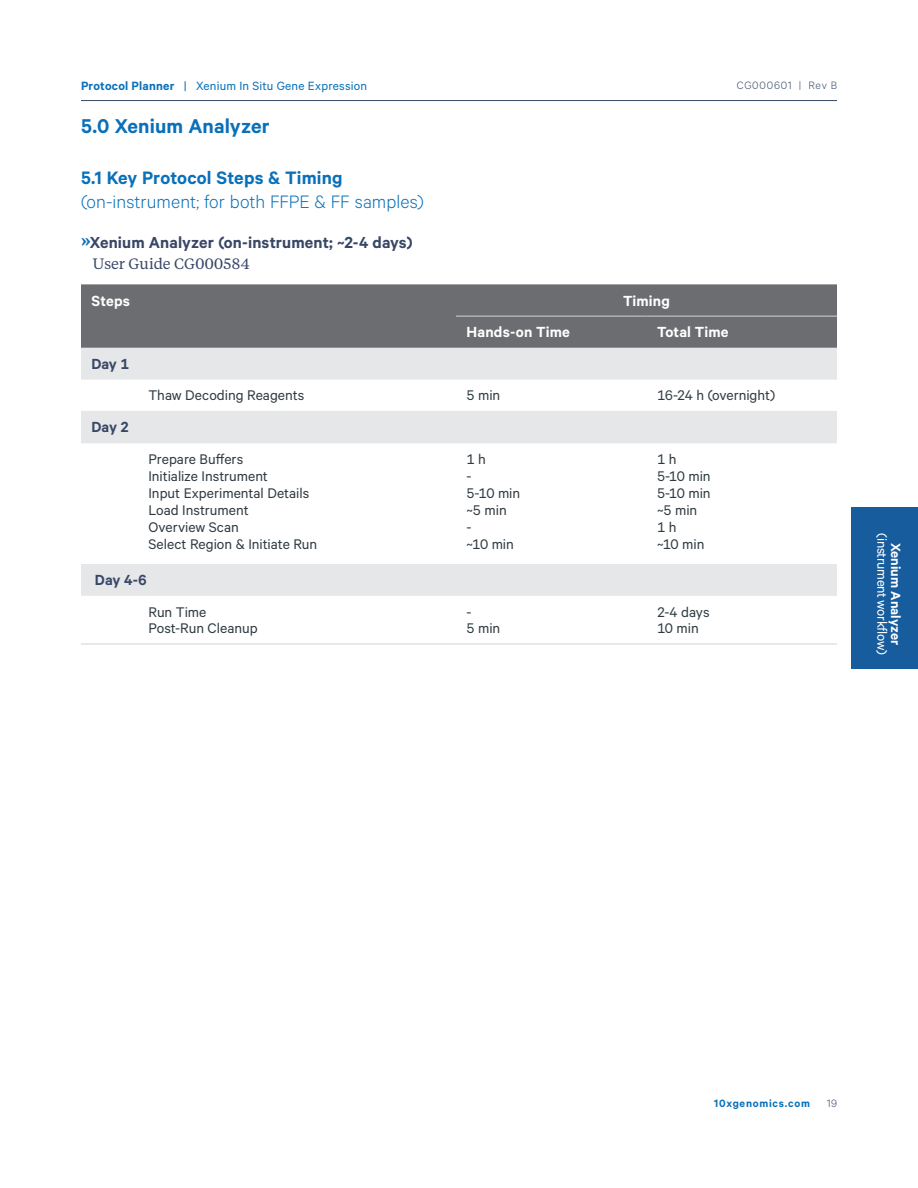
<style>
.page{position:relative;width:918px;height:1188px;background:#fff}
.page>*{position:absolute;margin:0;border:0;box-sizing:border-box;transform-origin:0 0}
.Section_Header{font:600 22.5px "Calibre";letter-spacing:.005em;color:#0970b9}
.Section_Header-2{font:300 20.25px/24px "Calibre";color:#0970b9}
.t1{font:600 18px "Calibre";letter-spacing:.005em;color:#384766}
.Table_1_Header_-_Bol{font:600 16.5px "Calibre";letter-spacing:.01em;color:#fff}
.Table_1_Header_-_B{font:600 16.5px "Calibre";letter-spacing:-.01em;color:#384766}
.Table_1_-_Body_-C{font:15.75px/16.8px "Calibre";color:#2f3b41}
.t2{font:15px "Calibre";letter-spacing:-.025em;color:#fff}
.t3{font:15px "Tiempos Text";color:#384766}
.t4{font:600 15px "Calibre";color:#fff}
.t5{font:13.5px "Calibre";letter-spacing:.015em;color:#0970b9}
.t6{font:300 12px "Calibre";letter-spacing:.065em;color:#384766}
.t7{font:600 12px "Calibre";letter-spacing:.065em;color:#0970b9}
.s1{font-weight:600}
.s2{font-family:"Tiempos Text";color:#0970b9}
</style>
<div class="page">
<hr style="left:81px;top:100px;width:756px;height:1px;background:#384766">
<div style="left:851px;top:507px;width:67px;height:162px;background:#175d9e"></div>
<div style="left:81px;top:284px;width:756px;height:64px;background:#6c6d70"></div>
<svg style="left:81px;top:348px;width:756px;height:248px"></svg>
<hr style="left:456px;top:316px;width:190px;height:1px;background:#d1d2d4">
<hr style="left:646px;top:316px;width:191px;height:1px;background:#d1d2d4">
<hr style="left:81px;top:644px;width:57px;height:1px;background:#d1d2d4">
<hr style="left:138px;top:644px;width:318px;height:1px;background:#d1d2d4">
<hr style="left:456px;top:644px;width:190px;height:1px;background:#d1d2d4">
<hr style="left:646px;top:644px;width:191px;height:1px;background:#d1d2d4">
<p class="t5" style="left:81px;top:78px;width:288px"><span class="s1">Protocol Planner</span> | Xenium In Situ Gene Expression</p>
<p class="t6" style="left:737px;top:78px;width:102px">CG000601 | Rev B</p>
<p class="Section_Header" style="left:81px;top:113px;width:190px">5.0 Xenium Analyzer</p>
<p class="Section_Header-2" style="left:81px;top:165px;width:344px"><span class="s1">5.1 Key Protocol Steps &amp; Timing </span>(on-instrument; for both FFPE &amp; FF samples)</p>
<p class="t1" style="left:81px;top:232px;width:333px"><span class="s2">»</span>Xenium Analyzer (on-instrument; ~2-4 days)</p>
<p class="t3" style="left:93px;top:254px;width:158px">User Guide CG000584</p>
<p class="Table_1_Header_-_Bol" style="left:92px;top:291px;width:40px">Steps</p>
<p class="Table_1_Header_-_Bol" style="left:623px;top:291px;width:48px">Timing</p>
<p class="Table_1_Header_-_Bol" style="left:466px;top:322px;width:105px">Hands-on Time</p>
<p class="Table_1_Header_-_Bol" style="left:657px;top:322px;width:73px">Total Time</p>
<p class="Table_1_Header_-_B" style="left:92px;top:354px;width:39px">Day 1</p>
<p class="Table_1_-_Body_-C" style="left:148px;top:387px;width:157px">Thaw Decoding Reagents</p>
<p class="Table_1_-_Body_-C" style="left:466px;top:387px;width:35px">5 min</p>
<p class="Table_1_-_Body_-C" style="left:657px;top:387px;width:120px">16-24 h (overnight)</p>
<p class="Table_1_Header_-_B" style="left:92px;top:417px;width:39px">Day 2</p>
<p class="Table_1_-_Body_-C" style="left:148px;top:450px;width:96px">Prepare Buffers</p>
<p class="Table_1_-_Body_-C" style="left:148px;top:467px;width:121px">Initialize Instrument</p>
<p class="Table_1_-_Body_-C" style="left:148px;top:484px;width:162px">Input Experimental Details</p>
<p class="Table_1_-_Body_-C" style="left:148px;top:501px;width:102px">Load Instrument</p>
<p class="Table_1_-_Body_-C" style="left:148px;top:518px;width:92px">Overview Scan</p>
<p class="Table_1_-_Body_-C" style="left:148px;top:535px;width:170px">Select Region &amp; Initiate Run</p>
<p class="Table_1_-_Body_-C" style="left:466px;top:450px;width:21px">1 h</p>
<p class="Table_1_-_Body_-C" style="left:466px;top:467px;width:7px">-</p>
<p class="Table_1_-_Body_-C" style="left:466px;top:484px;width:55px">5-10 min ~5 min</p>
<p class="Table_1_-_Body_-C" style="left:466px;top:518px;width:7px">-</p>
<p class="Table_1_-_Body_-C" style="left:466px;top:535px;width:49px">~10 min</p>
<p class="Table_1_-_Body_-C" style="left:657px;top:450px;width:21px">1 h</p>
<p class="Table_1_-_Body_-C" style="left:657px;top:467px;width:55px">5-10 min</p>
<p class="Table_1_-_Body_-C" style="left:657px;top:484px;width:55px">5-10 min</p>
<p class="Table_1_-_Body_-C" style="left:657px;top:501px;width:42px">~5 min</p>
<p class="Table_1_-_Body_-C" style="left:657px;top:518px;width:21px">1 h</p>
<p class="Table_1_-_Body_-C" style="left:657px;top:535px;width:49px">~10 min</p>
<p class="Table_1_Header_-_B" style="left:95px;top:570px;width:53px">Day 4-6</p>
<p class="Table_1_-_Body_-C" style="left:148px;top:603px;width:59px">Run Time</p>
<p class="Table_1_-_Body_-C" style="left:148px;top:620px;width:111px">Post-Run Cleanup</p>
<p class="Table_1_-_Body_-C" style="left:466px;top:603px;width:7px">-</p>
<p class="Table_1_-_Body_-C" style="left:466px;top:620px;width:35px">5 min</p>
<p class="Table_1_-_Body_-C" style="left:657px;top:603px;width:54px">2-4 days</p>
<p class="Table_1_-_Body_-C" style="left:657px;top:620px;width:43px">10 min</p>
<p class="t2" style="left:891px;top:533px;width:123px;rotate:90deg">(instrument workflow)</p>
<p class="t4" style="left:905px;top:543px;width:104px;rotate:90deg">Xenium Analyzer</p>
<p class="t7" style="left:714px;top:1096px;width:97px">10xgenomics.com</p>
<p class="t6" style="left:827px;top:1097px;width:12px">19</p>
</div>
